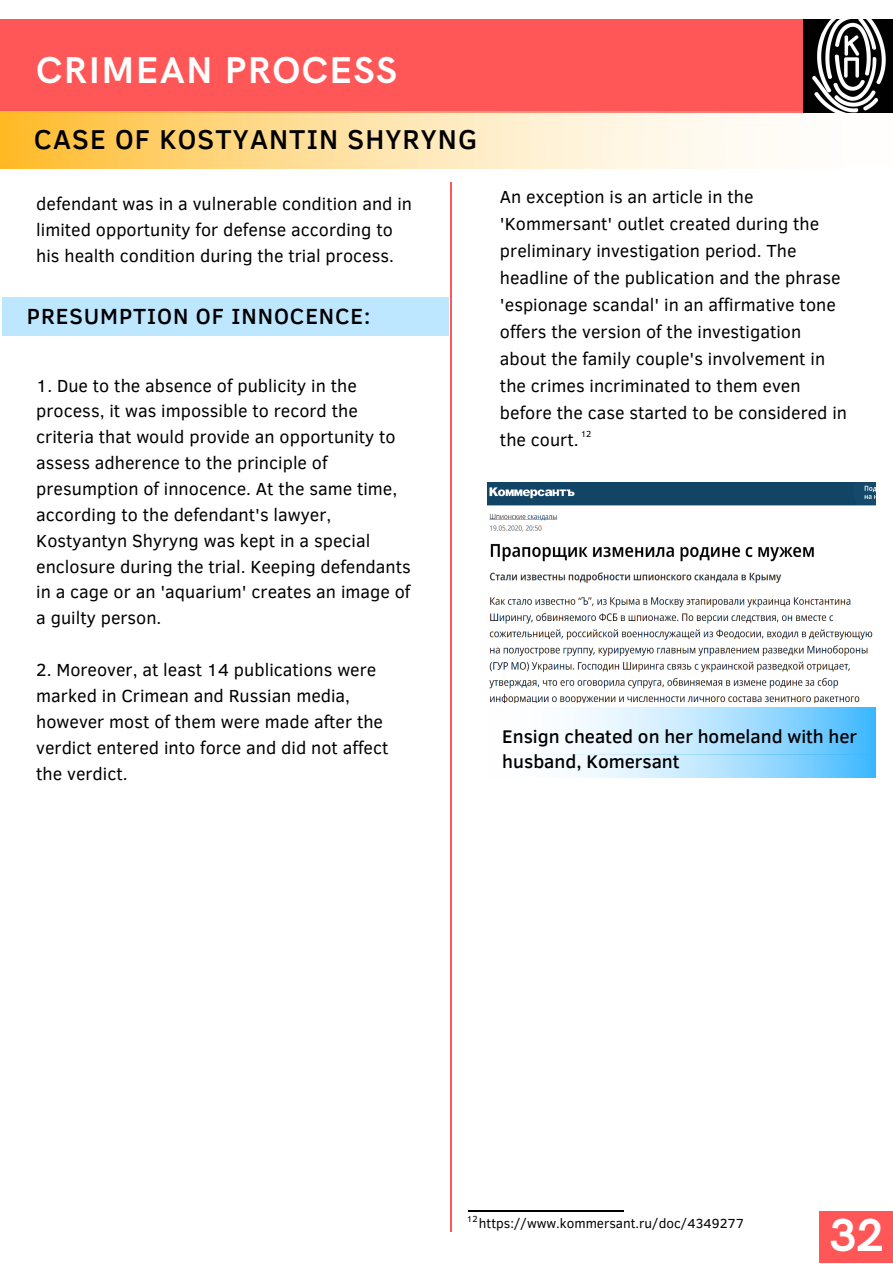
<style>
.page{position:relative;width:893px;height:1264px;background:#fff}
.page>*{position:absolute;margin:0;border:0;box-sizing:border-box;transform-origin:0 0}
.t1{font:700 46.35px "HK Grotesk";color:#fff}
.t2{font:700 37.5px "HK Grotesk";letter-spacing:.04em;color:#fff}
.t3{font:500 27.9px "Clear Sans";letter-spacing:.04em;color:#000}
.t4{font:500 22.5px "Clear Sans";letter-spacing:.04em;color:#000}
.t5{font:500 18.75px/25.5px "Clear Sans";color:#000}
.t6{font:18px/25.8px "Clear Sans";color:#000}
.t7{font:13.5px "Clear Sans";color:#000}
.t8{font:9px "Clear Sans";color:#000}
</style>
<div class="page">
<div style="left:0;top:19px;width:892px;height:94px;background:#ff5757"></div>
<hr style="left:450px;top:183px;width:1px;height:1048px;background:#ff5757">
<svg style="left:0;top:111px;width:892px;height:58px"></svg>
<img style="left:803px;top:20px;width:89px;height:92px">
<div style="left:819px;top:1211px;width:73px;height:51px;background:#ff5757"></div>
<div style="left:2px;top:298px;width:447px;height:38px;background:#bde6ff"></div>
<img style="left:487px;top:483px;width:388px;height:219px">
<hr style="left:468px;top:1210px;width:155px;height:1px;background:#000">
<svg style="left:574px;top:707px;width:301px;height:23px;background:#aadfff"></svg>
<svg style="left:574px;top:731px;width:301px;height:23px;background:#aadfff"></svg>
<svg style="left:539px;top:754px;width:336px;height:23px"></svg>
<p class="t2" style="left:36px;top:50px;width:362px">CRIMEAN PROCESS</p>
<p class="t3" style="left:34px;top:119px;width:445px">CASE OF KOSTYANTIN SHYRYNG</p>
<p class="t6" style="left:36px;top:190px;width:377px">defendant was in a vulnerable condition and in limited opportunity for defense according to his health condition during the trial process.</p>
<p class="t4" style="left:27px;top:299px;width:345px">PRESUMPTION OF INNOCENCE:</p>
<p class="t6" style="left:36px;top:371px;width:376px">1. Due to the absence of publicity in the process, it was impossible to record the criteria that would provide an opportunity to assess adherence to the principle of presumption of innocence. At the same time, according to the defendant's lawyer, Kostyantyn Shyryng was kept in a special enclosure during the trial. Keeping defendants in a cage or an 'aquarium' creates an image of a guilty person.</p>
<p class="t6" style="left:36px;top:656px;width:353px">2. Moreover, at least 14 publications were marked in Crimean and Russian media, however most of them were made after the verdict entered into force and did not affect the verdict.</p>
<p class="t6" style="left:500px;top:183px;width:348px;line-height:27px">An exception is an article in the 'Kommersant' outlet created during the preliminary investigation period. The headline of the publication and the phrase 'espionage scandal' in an affirmative tone offers the version of the investigation about the family couple's involvement in the crimes incriminated to them even before the case started to be considered in the court.</p>
<p class="t8" style="left:580px;top:427px;width:12px">12</p>
<p class="t5" style="left:502px;top:722px;width:356px">Ensign cheated on her homeland with her husband, Komersant</p>
<p class="t8" style="left:467px;top:1212px;width:12px">12</p>
<p class="t7" style="left:479px;top:1212px;width:267px">https://www.kommersant.ru/doc/4349277</p>
<p class="t1" style="left:829px;top:1209px;width:55px">32</p>
</div>
